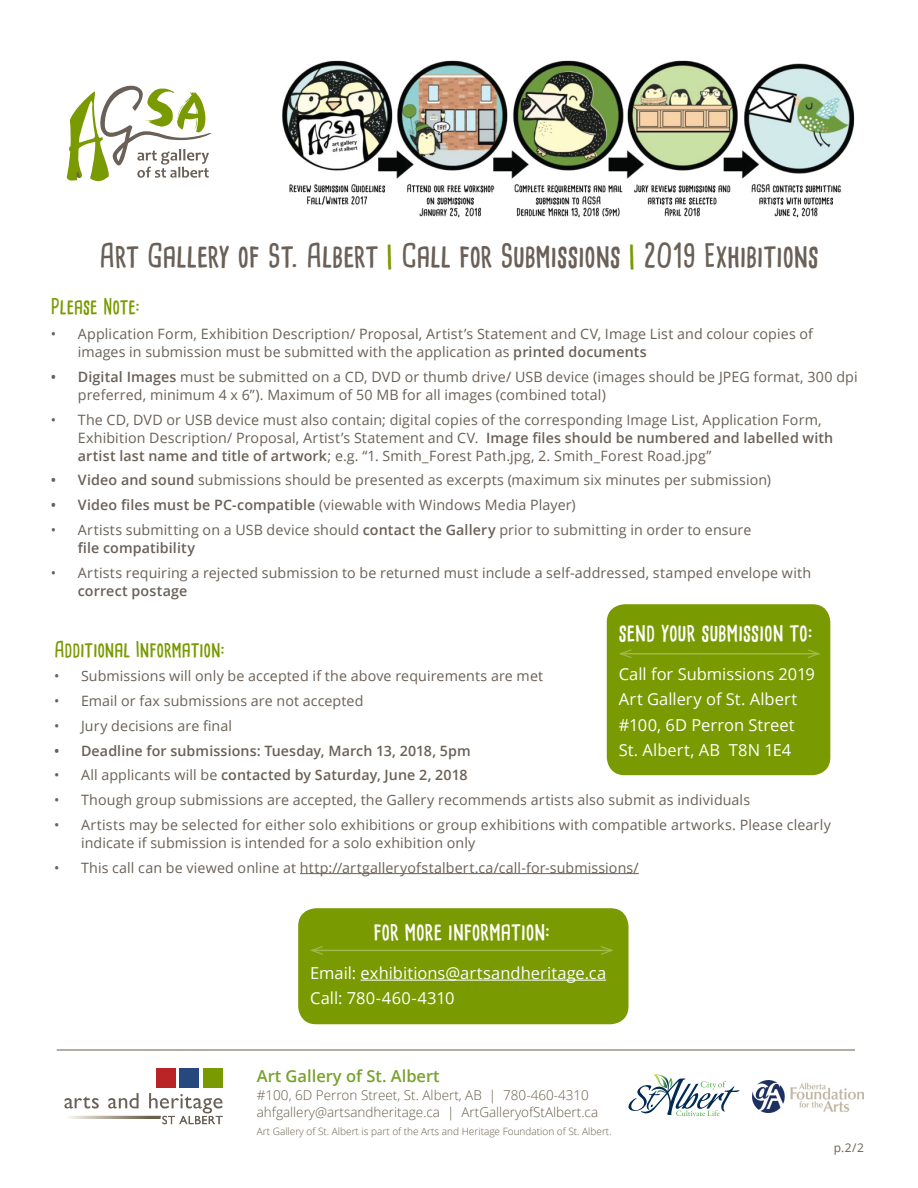
<style>
.page{position:relative;width:918px;height:1188px;background:#fff}
.page>*{position:absolute;margin:0;border:0;box-sizing:border-box;transform-origin:0 0}
.t1{font:700 31.5px "Cardenio Modern";letter-spacing:-.01em;color:#6a6057}
.t2{font:700 24px "Cardenio Modern";letter-spacing:-.005em;color:#fff}
.t3{font:700 21px "Cardenio Modern";letter-spacing:-.005em;color:#799a00}
.t4{font:16.5px/25.5px "Open Sans";color:#fff}
.t5{font:600 16.5px "Open Sans";color:#78a22f}
.t6{font:14.25px/18px "Open Sans";letter-spacing:.01em;color:#6a6057}
.t7{font:600 14.25px "Open Sans";letter-spacing:.01em;color:#6a6057}
.t8{font:300 13.5px/16.2px "Open Sans";color:#695e4a}
.t9{font:12px "Open Sans";color:#6a6057}
.t10{font:300 10.05px "Open Sans";color:#695e4a}
.s1{color:#799a00}
.s2{font-weight:600}
.s3{font-weight:400}
</style>
<div class="page">
<img style="left:282px;top:60px;width:573px;height:158px">
<svg style="left:67px;top:86px;width:144px;height:95px"></svg>
<hr style="left:300px;top:873px;width:339px;height:1px;background:#6a6057">
<svg style="left:628px;top:1074px;width:112px;height:42px"></svg>
<svg style="left:64px;top:1093px;width:159px;height:31px"></svg>
<div style="left:156px;top:1069px;width:20px;height:19px;background:#ba2426"></div>
<div style="left:180px;top:1069px;width:19px;height:19px;background:#27487e"></div>
<div style="left:203px;top:1069px;width:19px;height:19px;background:#799a00"></div>
<img style="left:753px;top:1080px;width:111px;height:33px">
<hr style="left:57px;top:1050px;width:798px;height:1px;background:#695e4a">
<div style="left:607px;top:604px;width:223px;height:171px;background:#799a00;border-radius:18px"></div>
<div style="left:298px;top:908px;width:330px;height:116px;background:#799a00;border-radius:18px"></div>
<hr style="left:360px;top:980px;width:246px;height:1px;background:#fff">
<hr style="left:621px;top:653px;width:198px;height:1px;background:#fff">
<svg style="left:619px;top:649px;width:14px;height:9px"></svg>
<svg style="left:807px;top:649px;width:13px;height:9px"></svg>
<hr style="left:312px;top:950px;width:300px;height:1px;background:#fff">
<svg style="left:310px;top:946px;width:14px;height:9px"></svg>
<svg style="left:600px;top:946px;width:13px;height:9px"></svg>
<h1 class="t1" style="left:99px;top:234px;width:721px">Art Gallery of St. Albert <span class="s1">|</span> Call for Submissions <span class="s1">|</span> 2019 Exhibitions</h1>
<h3 class="t3" style="left:51px;top:292px;width:91px">Please Note:</h3>
<p class="t6" style="left:78px;top:324px;width:737px;text-indent:-27px">• Application Form, Exhibition Description/ Proposal, Artist’s Statement and CV, Image List and colour copies of images in submission must be submitted with the application as <span class="s2">printed documents</span></p>
<p class="t6" style="left:78px;top:367px;width:781px;text-indent:-27px"><span class="s2">• Digital Images</span> must be submitted on a CD, DVD or thumb drive/ USB device (images should be JPEG format, 300 dpi preferred, minimum 4 x 6”). Maximum of 50 MB for all images (combined total)</p>
<p class="t6" style="left:78px;top:410px;width:757px;text-indent:-27px">• The CD, DVD or USB device must also contain; digital copies of the corresponding Image List, Application Form,<br>Exhibition Description/ Proposal, Artist’s Statement and CV. <span class="s2">Image files should be numbered and labelled with artist last name and title of artwork</span>; e.g. “1. Smith_Forest Path.jpg, 2. Smith_Forest Road.jpg”</p>
<p class="t6" style="left:51px;top:471px;width:722px"><span class="s2">• Video and sound</span> submissions should be presented as excerpts (maximum six minutes per submission)</p>
<p class="t6" style="left:51px;top:495px;width:527px"><span class="s2">• Video files must be PC-compatible</span> (viewable with Windows Media Player)</p>
<p class="t6" style="left:78px;top:520px;width:675px;text-indent:-27px">• Artists submitting on a USB device should <span class="s2">contact the Gallery</span> prior to submitting in order to ensure <span class="s2">file compatibility</span></p>
<p class="t6" style="left:51px;top:563px;width:762px">• Artists requiring a rejected submission to be returned must include a self-addressed, stamped envelope with</p>
<p class="t7" style="left:78px;top:581px;width:111px">correct postage</p>
<h2 class="t2" style="left:619px;top:616px;width:196px">send your submission to:</h2>
<p class="t4" style="left:619px;top:660px;width:198px">Call for Submissions 2019<br>Art Gallery of St. Albert #100, 6D Perron Street<br>St. Albert, AB T8N 1E4</p>
<h3 class="t3" style="left:54px;top:635px;width:173px">Additional Information:</h3>
<p class="t6" style="left:54px;top:667px;width:491px">• Submissions will only be accepted if the above requirements are met</p>
<p class="t6" style="left:54px;top:692px;width:311px">• Email or fax submissions are not accepted</p>
<p class="t6" style="left:54px;top:716px;width:180px">• Jury decisions are final</p>
<p class="t7" style="left:54px;top:741px;width:418px">• Deadline for submissions: Tuesday, March 13, 2018, 5pm</p>
<p class="t7" style="left:54px;top:765px;width:415px"><span class="s3">• All applicants will be</span> contacted by Saturday, June 2, 2018</p>
<p class="t6" style="left:54px;top:791px;width:698px">• Though group submissions are accepted, the Gallery recommends artists also submit as individuals</p>
<p class="t6" style="left:81px;top:815px;width:751px;text-indent:-27px">• Artists may be selected for either solo exhibitions or group exhibitions with compatible artworks. Please clearly indicate if submission is intended for a solo exhibition only</p>
<p class="t6" style="left:54px;top:858px;width:586px">• This call can be viewed online at http://artgalleryofstalbert.ca/call-for-submissions/</p>
<h2 class="t2" style="left:373px;top:915px;width:178px">for more information:</h2>
<p class="t4" style="left:310px;top:960px;width:298px">Email: exhibitions@artsandheritage.ca<br>Call: 780-460-4310</p>
<p class="t5" style="left:257px;top:1065px;width:184px">Art Gallery of St. Albert</p>
<p class="t8" style="left:257px;top:1087px;width:343px">#100, 6D Perron Street, St. Albert, AB | 780-460-4310 ahfgallery@artsandheritage.ca | ArtGalleryofStAlbert.ca</p>
<p class="t10" style="left:257px;top:1125px;width:356px">Art Gallery of St. Albert is part of the Arts and Heritage Foundation of St. Albert.</p>
<p class="t9" style="left:834px;top:1139px;width:32px">p.2/2</p>
</div>
